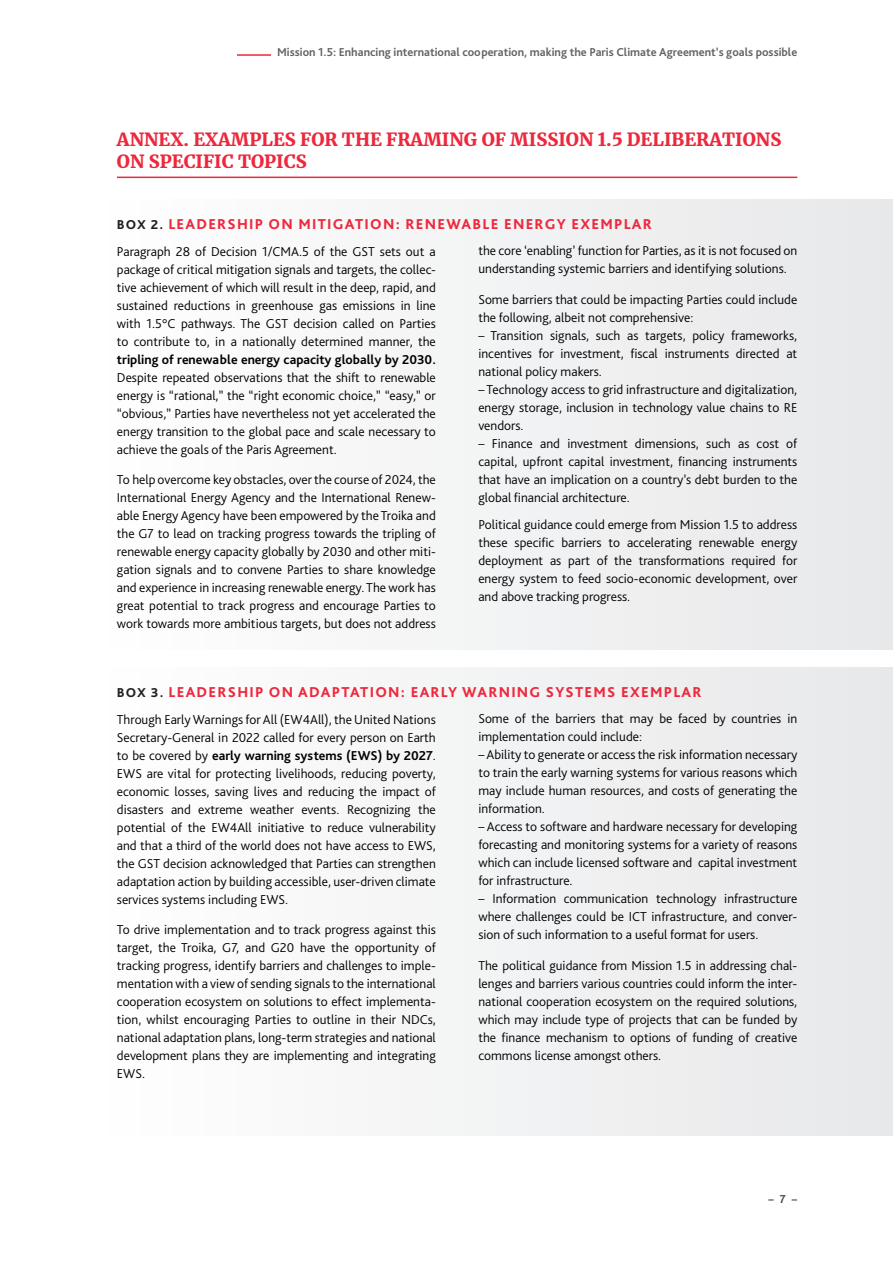
<style>
.page{position:relative;width:893px;height:1263px;background:#fff}
.page>*{position:absolute;margin:0;border:0;box-sizing:border-box;transform-origin:0 0}
.t1{font:900 18px/22.5px "Merriweather";color:#ed283c}
.t2{font:800 15px "Bliss Pro";letter-spacing:.085em;color:#ed283c}
.t3{font:300 13.5px/18px "Bliss Pro";color:#000001;text-align:justify}
.t4{font:700 13.5px "Bliss Pro";color:#000001}
.t5{font:700 12px "Bliss Pro";color:#636366}
.t6{font:700 12px "Bliss Pro";color:#4a4749}
.s1{font-size:13.5px;color:#231f20}
.s2{font-weight:700}
</style>
<div class="page">
<div style="left:96px;top:200px;width:797px;height:450px;background:#f2f3f4"></div>
<div style="left:96px;top:668px;width:797px;height:467px;background:#f2f3f4"></div>
<hr style="left:237px;top:54px;width:34px;height:2px;background:#ed283c">
<hr style="left:117px;top:177px;width:680px;height:1px;background:#ed283c">
<p class="t5" style="left:277px;top:44px;width:522px">Mission 1.5: Enhancing international cooperation, making the Paris Climate Agreement’s goals possible</p>
<h1 class="t1" style="left:117px;top:127px;width:666px">ANNEX. EXAMPLES FOR THE FRAMING OF MISSION 1.5 DELIBERATIONS<br>ON SPECIFIC TOPICS</h1>
<p class="t2" style="left:117px;top:215px;width:536px"><span class="s1">BOX 2.</span> LEADERSHIP ON MITIGATION: RENEWABLE ENERGY EXEMPLAR</p>
<p class="t3" style="left:117px;top:242px;width:320px">Paragraph 28 of Decision 1/CMA.5 of the GST sets out a package of critical mitigation signals and targets, the collec&shy;tive achievement of which will result in the deep, rapid, and sustained reductions in greenhouse gas emissions in line with 1.5°C pathways. The GST decision called on Parties to contribute to, in a nationally determined manner, the</p>
<p class="t4" style="left:117px;top:351px;width:320px">tripling of renewable energy capacity globally by 2030.</p>
<p class="t3" style="left:117px;top:368px;width:320px">Despite repeated observations that the shift to renewable energy is “rational,” the “right economic choice,” “easy,” or “obvious,” Parties have nevertheless not yet accelerated the energy transition to the global pace and scale necessary to achieve the goals of the Paris Agreement.</p>
<p class="t3" style="left:117px;top:471px;width:320px">To help overcome key obstacles, over the course of 2024, the International Energy Agency and the International Renew&shy;able Energy Agency have been empowered by the Troika and the G7 to lead on tracking progress towards the tripling of renewable energy capacity globally by 2030 and other miti&shy;gation signals and to convene Parties to share knowledge and experience in increasing renewable energy. The work has great potential to track progress and encourage Parties to work towards more ambitious targets, but does not address</p>
<p class="t3" style="left:478px;top:242px;width:320px">the core ‘enabling’ function for Parties, as it is not focused on understanding systemic barriers and identifying solutions.</p>
<p class="t3" style="left:478px;top:291px;width:320px">Some barriers that could be impacting Parties could include the following, albeit not comprehensive:</p>
<p class="t3" style="left:478px;top:327px;width:320px">– Transition signals, such as targets, policy frameworks, incentives for investment, fiscal instruments directed at national policy makers.</p>
<p class="t3" style="left:478px;top:381px;width:320px">– Technology access to grid infrastructure and digitalization, energy storage, inclusion in technology value chains to RE vendors.</p>
<p class="t3" style="left:478px;top:435px;width:320px">– Finance and investment dimensions, such as cost of capital, upfront capital investment, financing instruments that have an implication on a country’s debt burden to the global financial architecture.</p>
<p class="t3" style="left:478px;top:515px;width:320px">Political guidance could emerge from Mission 1.5 to address these specific barriers to accelerating renewable energy deployment as part of the transformations required for energy system to feed socio-economic development, over and above tracking progress.</p>
<p class="t2" style="left:117px;top:683px;width:586px"><span class="s1">BOX 3.</span> LEADERSHIP ON ADAPTATION: EARLY WARNING SYSTEMS EXEMPLAR</p>
<p class="t3" style="left:117px;top:710px;width:320px">Through Early Warnings for All (EW4All), the United Nations Secretary-General in 2022 called for every person on Earth to be covered by <span class="s2">early warning systems (EWS) by 2027</span>.<br>EWS are vital for protecting livelihoods, reducing poverty, economic losses, saving lives and reducing the impact of disasters and extreme weather events. Recognizing the potential of the EW4All initiative to reduce vulnerability and that a third of the world does not have access to EWS, the GST decision acknowledged that Parties can strengthen adaptation action by building accessible, user-driven climate services systems including EWS.</p>
<p class="t3" style="left:117px;top:921px;width:320px">To drive implementation and to track progress against this target, the Troika, G7, and G20 have the opportunity of tracking progress, identify barriers and challenges to imple&shy;mentation with a view of sending signals to the international cooperation ecosystem on solutions to effect implementa&shy;tion, whilst encouraging Parties to outline in their NDCs, national adaptation plans, long-term strategies and national development plans they are implementing and integrating EWS.</p>
<p class="t3" style="left:478px;top:710px;width:320px">Some of the barriers that may be faced by countries in implementation could include:</p>
<p class="t3" style="left:478px;top:746px;width:320px">– Ability to generate or access the risk information necessary to train the early warning systems for various reasons which may include human resources, and costs of generating the information.</p>
<p class="t3" style="left:478px;top:818px;width:320px">– Access to software and hardware necessary for developing forecasting and monitoring systems for a variety of reasons which can include licensed software and capital investment for infrastructure.</p>
<p class="t3" style="left:478px;top:890px;width:320px">– Information communication technology infrastructure where challenges could be ICT infrastructure, and conver&shy;sion of such information to a useful format for users.</p>
<p class="t3" style="left:478px;top:957px;width:320px">The political guidance from Mission 1.5 in addressing chal&shy;lenges and barriers various countries could inform the inter&shy;national cooperation ecosystem on the required solutions, which may include type of projects that can be funded by the finance mechanism to options of funding of creative commons license amongst others.</p>
<p class="t6" style="left:768px;top:1191px;width:30px">–7–</p>
</div>
